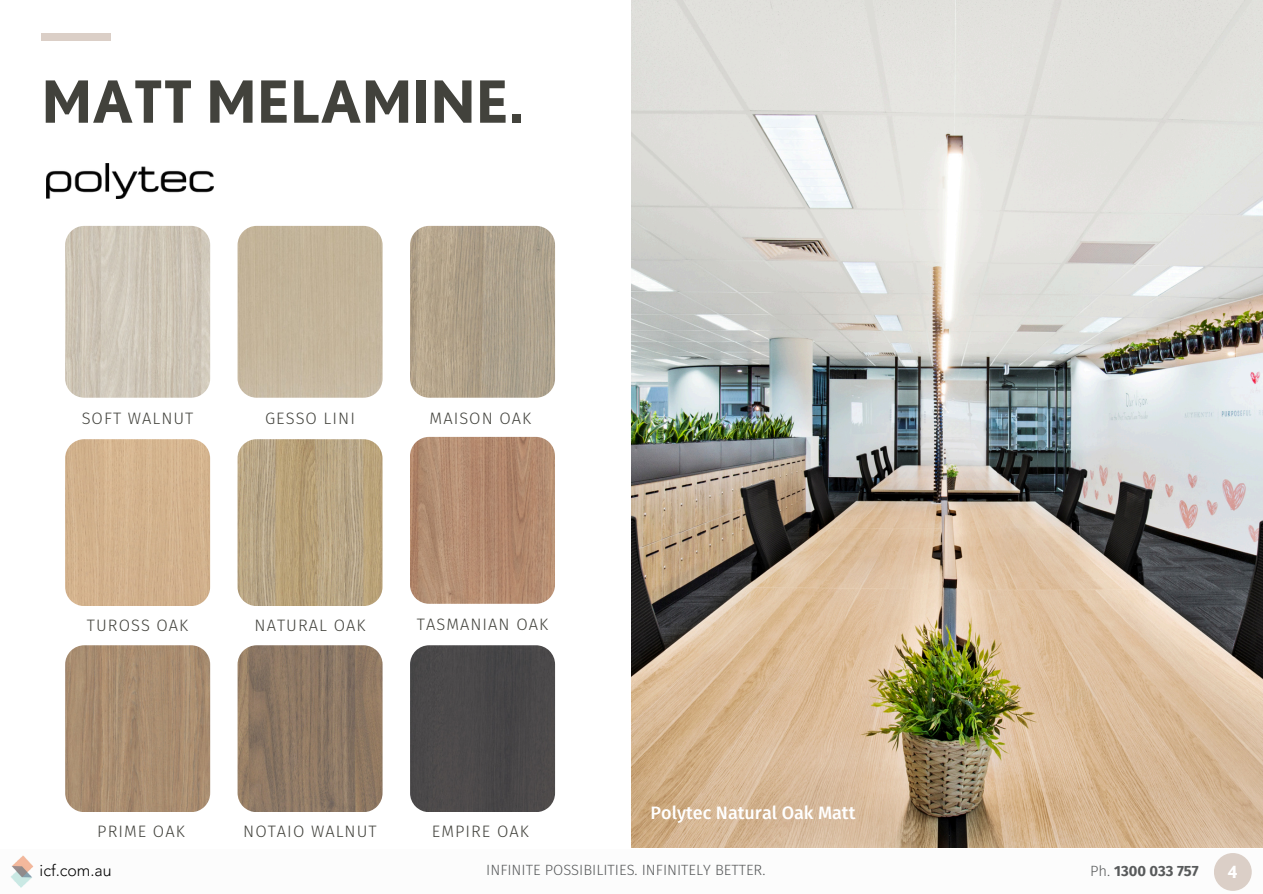
<style>
.page{position:relative;width:1263px;height:894px;background:#fff}
.page>*{position:absolute;margin:0;border:0;box-sizing:border-box;transform-origin:0 0}
.t1{font:700 57.9px "Nobel";color:#42423c}
.t2{font:500 18px "Fira Sans";color:#fff}
.t3{font:700 16.65px "Nobel";color:#fff}
.t4{font:300 16.5px "Fira Sans";letter-spacing:.06em;color:#42423c}
.t5{font:300 15.9px "Avenir LT Pro";color:#000}
.t6{font:300 14.7px "Fira Sans";color:#585a5b}
.t7{font:700 14.7px "Fira Sans";color:#585a5b}
.s1{font-weight:300}
</style>
<div class="page">
<div style="left:41px;top:34px;width:70px;height:7px;background:#dbcfc7"></div>
<img style="left:410px;top:226px;width:145px;height:171px;border-radius:19px">
<img style="left:410px;top:437px;width:145px;height:166px">
<div style="left:410px;top:645px;width:145px;height:166px;background:#4a4849"></div>
<div style="left:238px;top:226px;width:145px;height:171px;background:#c4b59b;border-radius:19px"></div>
<img style="left:237px;top:439px;width:145px;height:166px">
<img style="left:238px;top:645px;width:145px;height:166px">
<img style="left:65px;top:226px;width:145px;height:171px;border-radius:19px">
<img style="left:65px;top:439px;width:145px;height:166px">
<img style="left:65px;top:645px;width:145px;height:166px">
<img style="left:47px;top:163px;width:166px;height:35px">
<img style="left:631px;top:0;width:632px;height:847px">
<img style="left:11px;top:855px;width:23px;height:33px">
<div style="left:1214px;top:852px;width:38px;height:38px;background:#dbcfc7;border-radius:50%"></div>
<p class="t1" style="left:41px;top:67px;width:483px">MATT MELAMINE.</p>
<h2 class="t4" style="left:82px;top:408px;width:113px">SOFT WALNUT</h2>
<p class="t4" style="left:265px;top:408px;width:91px">GESSO LINI</p>
<h2 class="t4" style="left:430px;top:408px;width:103px">MAISON OAK</h2>
<p class="t4" style="left:87px;top:615px;width:103px">TUROSS OAK</p>
<h2 class="t4" style="left:255px;top:615px;width:112px">NATURAL OAK</h2>
<p class="t4" style="left:417px;top:614px;width:133px">TASMANIAN OAK</p>
<p class="t2" style="left:651px;top:802px;width:206px">Polytec Natural Oak Matt</p>
<h2 class="t4" style="left:97px;top:820px;width:89px">PRIME OAK</h2>
<p class="t4" style="left:243px;top:820px;width:135px">NOTAIO WALNUT</p>
<h2 class="t4" style="left:432px;top:820px;width:98px">EMPIRE OAK</h2>
<p class="t5" style="left:40px;top:863px;width:74px">icf.com.au</p>
<p class="t6" style="left:486px;top:861px;width:281px">INFINITE POSSIBILITIES. INFINITELY BETTER.</p>
<p class="t7" style="left:1090px;top:862px;width:110px"><span class="s1">Ph.</span> 1300 033 757</p>
<h4 class="t3" style="left:1228px;top:862px;width:11px">4</h4>
</div>
